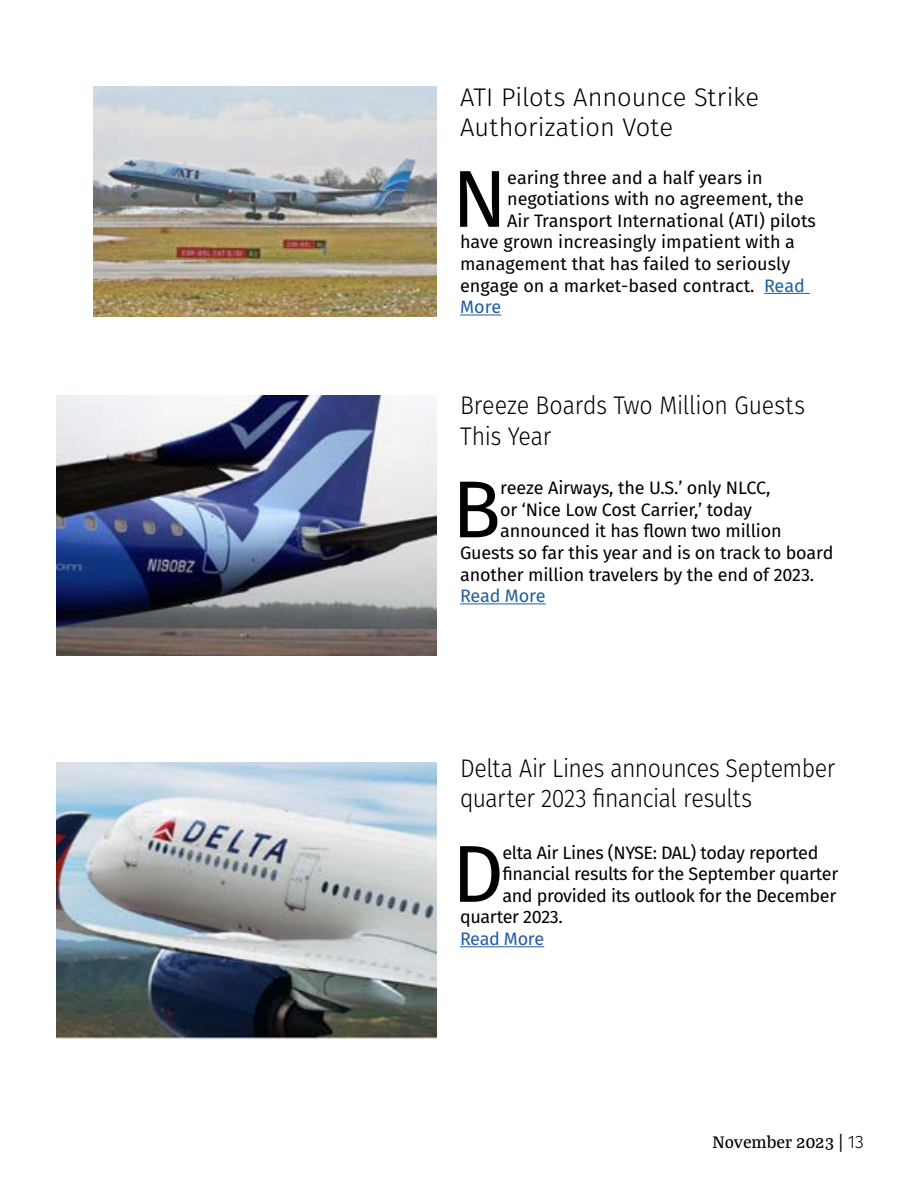
<style>
.page{position:relative;width:918px;height:1188px;background:#fff}
.page>*{position:absolute;margin:0;border:0;box-sizing:border-box;transform-origin:0 0}
.t1{font:80.7px "Fira Sans";color:#000}
.t2{font:300 25.5px/30.6px "Fira Sans";letter-spacing:-.01em;color:#000;scale:.91 1}
.t3{font:300 25.5px/30.6px "Fira Sans";letter-spacing:-.01em;color:#000}
.t4{font:18px "Fira Sans";letter-spacing:-.01em;color:#000}
.t5{font:18px "Fira Sans";letter-spacing:-.02em;color:#215e9e}
.t6{font:500 18px "Bagatela";color:#000}
.s1{color:#215e9e}
.s2{font-family:"Fira Sans";font-weight:300}
</style>
<div class="page">
<hr style="left:764px;top:293px;width:46px;height:1px;background:#215e9e">
<hr style="left:460px;top:315px;width:41px;height:1px;background:#215e9e">
<img style="left:93px;top:86px;width:344px;height:231px">
<hr style="left:460px;top:603px;width:86px;height:1px;background:#215e9e">
<img style="left:56px;top:395px;width:381px;height:261px">
<hr style="left:460px;top:946px;width:84px;height:1px;background:#215e9e">
<img style="left:56px;top:763px;width:381px;height:275px">
<h2 class="t3" style="left:460px;top:81px;width:300px">ATI Pilots Announce Strike<br>Authorization Vote</h2>
<h1 class="t1" style="left:452px;top:142px;width:57px">N</h1>
<p class="t4" style="left:507px;top:165px;width:257px">earing three and a half years in</p>
<p class="t4" style="left:507px;top:186px;width:298px">negotiations with no agreement, the</p>
<p class="t4" style="left:507px;top:208px;width:310px">Air Transport International (ATI) pilots</p>
<p class="t4" style="left:460px;top:230px;width:337px">have grown increasingly impatient with a</p>
<p class="t4" style="left:460px;top:251px;width:332px">management that has failed to seriously</p>
<p class="t4" style="left:460px;top:273px;width:346px">engage on a market-based contract. <span class="s1">Read</span></p>
<p class="t5" style="left:460px;top:294px;width:43px">More</p>
<h2 class="t2" style="left:460px;top:390px;width:381px">Breeze Boards Two Million Guests<br>This Year</h2>
<h1 class="t1" style="left:452px;top:453px;width:51px">B</h1>
<p class="t4" style="left:500px;top:475px;width:272px">reeze Airways, the U.S.’ only NLCC,</p>
<p class="t4" style="left:500px;top:497px;width:253px">or ‘Nice Low Cost Carrier,’ today</p>
<p class="t4" style="left:500px;top:518px;width:283px">announced it has flown two million</p>
<p class="t4" style="left:460px;top:540px;width:375px">Guests so far this year and is on track to board</p>
<p class="t4" style="left:460px;top:562px;width:356px">another million travelers by the end of 2023.</p>
<p class="t5" style="left:460px;top:583px;width:87px">Read More</p>
<h2 class="t2" style="left:460px;top:752px;width:414px">Delta Air Lines announces September quarter 2023 financial results</h2>
<h1 class="t1" style="left:452px;top:817px;width:53px">D</h1>
<p class="t4" style="left:502px;top:840px;width:318px">elta Air Lines (NYSE: DAL) today reported</p>
<p class="t4" style="left:502px;top:861px;width:338px">financial results for the September quarter</p>
<p class="t4" style="left:502px;top:883px;width:335px">and provided its outlook for the December</p>
<p class="t4" style="left:460px;top:904px;width:104px">quarter 2023.</p>
<p class="t5" style="left:460px;top:926px;width:86px">Read More</p>
<p class="t6" style="left:712px;top:1130px;width:153px">November 2023 | <span class="s2">13</span></p>
</div>
